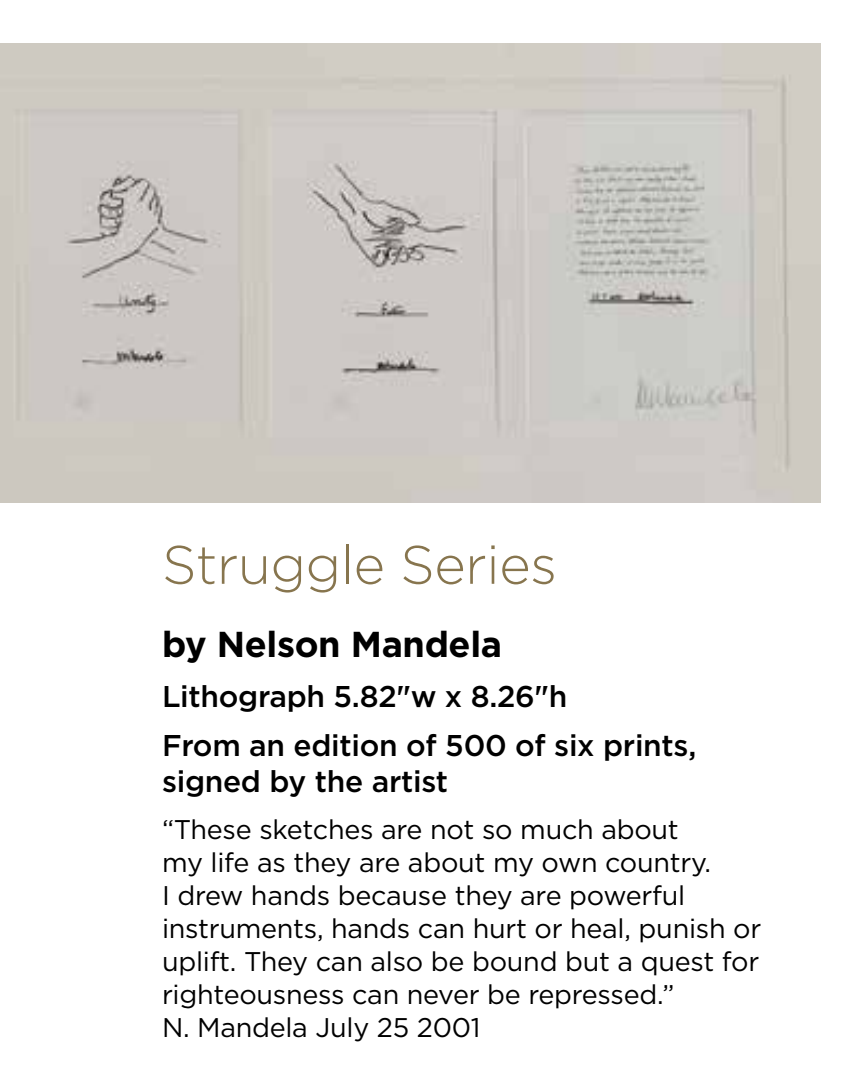
<style>
.page{position:relative;width:864px;height:1080px;background:#fff}
.page>*{position:absolute;margin:0;border:0;box-sizing:border-box;transform-origin:0 0}
.t1{font:300 54px "Gotham";letter-spacing:-.01em;color:#87754e}
.t2{font:700 36px "Gotham";letter-spacing:-.01em;color:#000}
.t3{font:500 30px/49.5px "Gotham";letter-spacing:-.01em;color:#000}
.t4{font:27px/33px "Gotham";letter-spacing:-.01em;color:#000}
</style>
<div class="page">
<img style="left:0;top:43px;width:821px;height:460px">
<h1 class="t1" style="left:162px;top:531px;width:397px">Struggle Series</h1>
<h2 class="t2" style="left:162px;top:621px;width:342px">by Nelson Mandela</h2>
<p class="t3" style="left:162px;top:671px;width:536px">Lithograph 5.82"w x 8.26"h<br>From an edition of 500 of six prints,</p>
<p class="t3" style="left:162px;top:757px;width:288px">signed by the artist</p>
<p class="t4" style="left:162px;top:812px;width:601px">“These sketches are not so much about<br>my life as they are about my own country.<br>I drew hands because they are powerful instruments, hands can hurt or heal, punish or uplift. They can also be bound but a quest for righteousness can never be repressed.”<br>N. Mandela July 25 2001</p>
</div>
